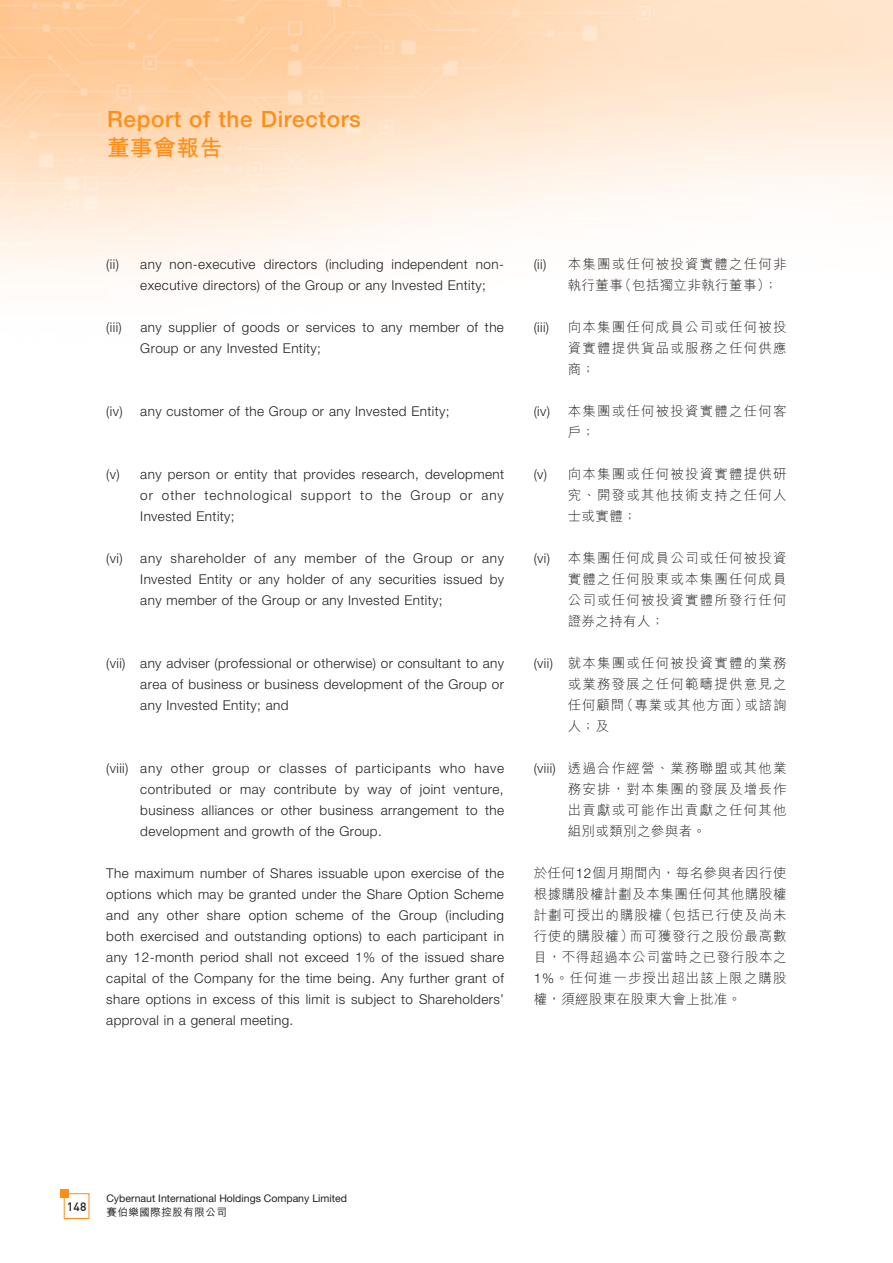
<style>
.page{position:relative;width:893px;height:1263px;background:#fff}
.page>*{position:absolute;margin:0;border:0;box-sizing:border-box;transform-origin:0 0}
.t1{font:500 22.5px "Helvetica Neue LT Std";letter-spacing:.03em;color:#ff8e16}
.t2{font:700 22.5px "M Hei HK";letter-spacing:.03em;color:#ff8e16}
.t3{font:300 13.5px/21px "Helvetica Neue LT Std";letter-spacing:.03em;color:#231f20;text-align:justify}
.t4{font:300 13.5px/21px "M Hei HK";letter-spacing:.085em;color:#231f20;text-align:justify}
.t5{font:12px "DIN Medium";color:#231f20}
.t6{font:10.5px "Helvetica Neue LT Std";color:#231f20}
.t7{font:500 10.5px "M Hei HK";letter-spacing:.05em;color:#231f20}
.s1{font-family:"Helvetica Neue LT Std"}
</style>
<div class="page">
<img style="left:0;top:0;width:893px;height:1219px">
<div style="left:64px;top:1193px;width:25px;height:26px;border:1px solid #ff8e16"></div>
<div style="left:60px;top:1189px;width:8px;height:9px;background:#ff8e16"></div>
<h1 class="t1" style="left:107px;top:106px;width:255px">Report of the Directors</h1>
<h1 class="t2" style="left:107px;top:131px;width:117px">董事會報告</h1>
<p class="t3" style="left:106px;top:253px;width:14px">(ii)</p>
<p class="t3" style="left:140px;top:253px;width:365px">any non-executive directors (including independent non&shy;executive directors) of the Group or any Invested Entity;</p>
<p class="t3" style="left:106px;top:316px;width:17px">(iii)</p>
<p class="t3" style="left:140px;top:316px;width:365px">any supplier of goods or services to any member of the<br>Group or any Invested Entity;</p>
<p class="t3" style="left:106px;top:400px;width:18px">(iv)</p>
<p class="t3" style="left:140px;top:400px;width:311px">any customer of the Group or any Invested Entity;</p>
<p class="t3" style="left:140px;top:463px;width:365px;text-indent:-34px">(v) any person or entity that provides research, development or other technological support to the Group or any Invested Entity;</p>
<p class="t3" style="left:106px;top:547px;width:18px">(vi)</p>
<p class="t3" style="left:140px;top:547px;width:365px">any shareholder of any member of the Group or any Invested Entity or any holder of any securities issued by any member of the Group or any Invested Entity;</p>
<p class="t3" style="left:140px;top:653px;width:365px;text-indent:-34px">(vii) any adviser (professional or otherwise) or consultant to any area of business or business development of the Group or any Invested Entity; and</p>
<p class="t3" style="left:140px;top:758px;width:365px;text-indent:-34px">(viii) any other group or classes of participants who have contributed or may contribute by way of joint venture, business alliances or other business arrangement to the development and growth of the Group.</p>
<p class="t3" style="left:106px;top:863px;width:399px">The maximum number of Shares issuable upon exercise of the options which may be granted under the Share Option Scheme and any other share option scheme of the Group (including both exercised and outstanding options) to each participant in any 12-month period shall not exceed 1% of the issued share capital of the Company for the time being. Any further grant of share options in excess of this limit is subject to Shareholders’ approval in a general meeting.</p>
<p class="t3" style="left:534px;top:253px;width:14px">(ii)</p>
<p class="t4" style="left:568px;top:253px;width:220px">本集團或任何被投資實體之任何非執行董事（包括獨立非執行董事）；</p>
<p class="t3" style="left:534px;top:316px;width:17px">(iii)</p>
<p class="t4" style="left:568px;top:316px;width:220px">向本集團任何成員公司或任何被投資實體提供貨品或服務之任何供應商；</p>
<p class="t3" style="left:534px;top:400px;width:18px">(iv)</p>
<p class="t4" style="left:568px;top:400px;width:220px">本集團或任何被投資實體之任何客戶；</p>
<p class="t4" style="left:568px;top:463px;width:220px;text-indent:-34px"><span class="s1">(v)</span> 向本集團或任何被投資實體提供研究、開發或其他技術支持之任何人士或實體；</p>
<p class="t3" style="left:534px;top:547px;width:18px">(vi)</p>
<p class="t4" style="left:568px;top:547px;width:220px">本集團任何成員公司或任何被投資實體之任何股東或本集團任何成員公司或任何被投資實體所發行任何證券之持有人；</p>
<p class="t4" style="left:568px;top:652px;width:221px;text-indent:-34px"><span class="s1">(vii)</span> 就本集團或任何被投資實體的業務或業務發展之任何範疇提供意見之任何顧問（專業或其他方面）或諮詢人；及</p>
<p class="t4" style="left:568px;top:757px;width:220px;text-indent:-34px"><span class="s1">(viii)</span> 透過合作經營、業務聯盟或其他業務安排，對本集團的發展及增長作出貢獻或可能作出貢獻之任何其他組別或類別之參與者。</p>
<p class="t4" style="left:534px;top:862px;width:255px">於任何<span class="s1">12</span>個月期間內，每名參與者因行使根據購股權計劃及本集團任何其他購股權計劃可授出的購股權（包括已行使及尚未行使的購股權）而可獲發行之股份最高數目，不得超過本公司當時之已發行股本之<span class="s1">1%</span>。任何進一步授出超出該上限之購股權，須經股東在股東大會上批准。</p>
<p class="t5" style="left:67px;top:1199px;width:21px">148</p>
<p class="t6" style="left:106px;top:1192px;width:242px">Cybernaut International Holdings Company Limited</p>
<p class="t7" style="left:106px;top:1205px;width:122px">賽伯樂國際控股有限公司</p>
</div>
